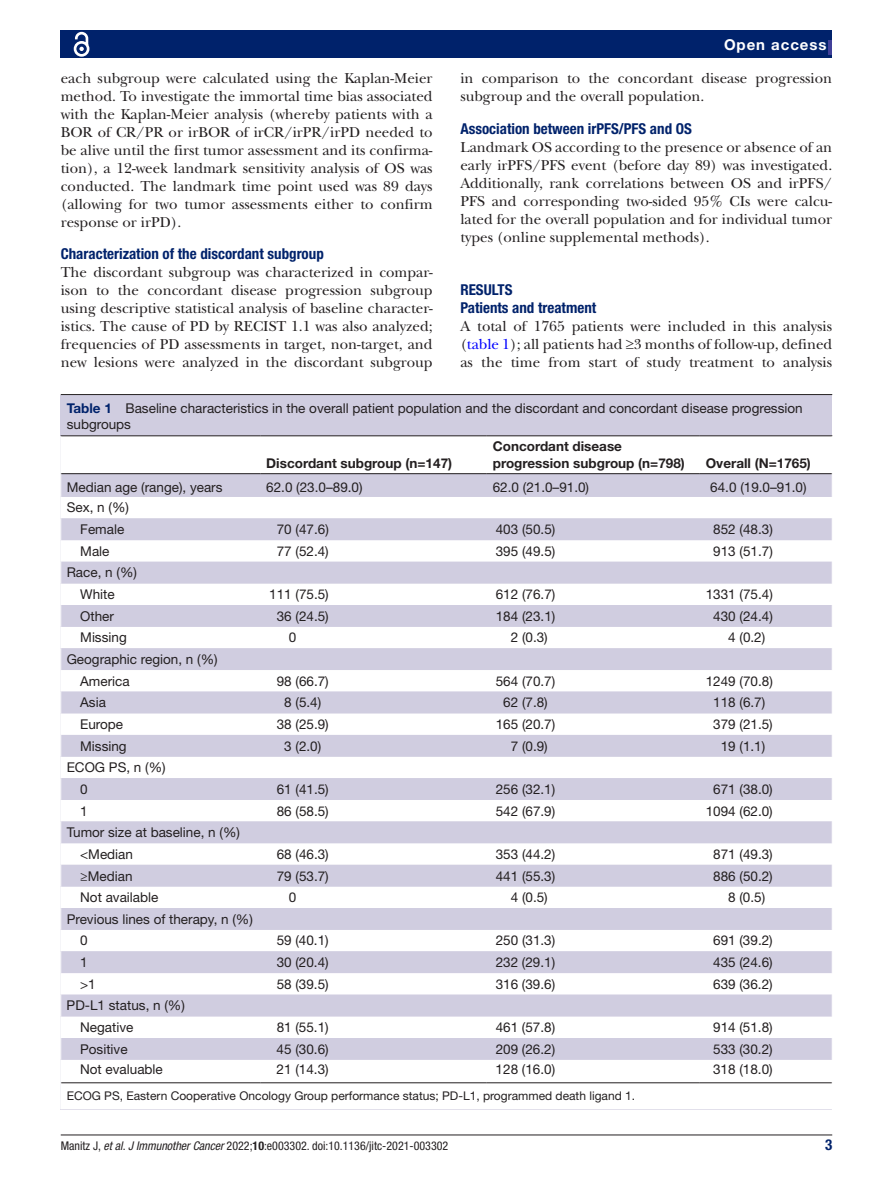
<style>
.page{position:relative;width:893px;height:1191px;background:#fff}
.page>*{position:absolute;margin:0;border:0;box-sizing:border-box;transform-origin:0 0}
.t1{font:15px/18px "New Baskerville";color:#231f20;text-align:justify}
.t2{font:700 condensed 15px/18px "Helvetica Neue LT Std";color:#00226b}
.t3{font:700 15px "Helvetica Neue LT Std";letter-spacing:.065em;color:#fff}
.t4{font:13.5px/21.6px "Helvetica Neue LT Std";color:#231f20}
.t5{font:700 13.5px/16.2px "Helvetica Neue LT Std";color:#231f20}
.t6{font:12px "Helvetica Neue LT Std";color:#231f20}
.t7{font:condensed 12px "Helvetica Neue LT Std";color:#231f20}
.s1{color:#00f}
.s2{font-weight:700;color:#00226b}
.s3{font-style:italic}
.s4{font-weight:700}
</style>
<div class="page">
<hr style="left:61px;top:1134px;width:771px;height:1px;background:#231f20">
<div style="left:61px;top:31px;width:771px;height:27px;background:#00226b"></div>
<hr style="left:828px;top:40px;width:4px;height:15px;background:#414099">
<svg style="left:73px;top:31px;width:17px;height:26px"></svg>
<div style="left:61px;top:395px;width:771px;height:714px;background:#d0cde0"></div>
<hr style="left:61px;top:394px;width:771px;height:1px;background:#231f20">
<div style="left:61px;top:436px;width:771px;height:673px;background:#fff"></div>
<svg style="left:61px;top:474px;width:771px;height:585px"></svg>
<hr style="left:61px;top:435px;width:199px;height:1px;background:#231f20">
<hr style="left:61px;top:473px;width:199px;height:1px;background:#231f20">
<hr style="left:260px;top:435px;width:227px;height:1px;background:#231f20">
<hr style="left:260px;top:473px;width:227px;height:1px;background:#231f20">
<hr style="left:487px;top:435px;width:213px;height:1px;background:#231f20">
<hr style="left:487px;top:473px;width:213px;height:1px;background:#231f20">
<hr style="left:700px;top:435px;width:132px;height:1px;background:#231f20">
<hr style="left:700px;top:473px;width:132px;height:1px;background:#231f20">
<hr style="left:260px;top:1082px;width:227px;height:1px;background:#231f20">
<hr style="left:487px;top:1082px;width:213px;height:1px;background:#231f20">
<hr style="left:700px;top:1082px;width:132px;height:1px;background:#231f20">
<hr style="left:61px;top:1082px;width:199px;height:1px;background:#231f20">
<svg style="left:60px;top:474px;width:1px;height:610px"></svg>
<hr style="left:67px;top:1099px;width:765px;height:2px;background:#fff">
<p class="t3" style="left:724px;top:35px;width:104px">Open access</p>
<p class="t1" style="left:61px;top:69px;width:373px">each subgroup were calculated using the Kaplan-Meier method. To investigate the immortal time bias associated with the Kaplan-Meier analysis (whereby patients with a BOR of CR/PR or irBOR of irCR/irPR/irPD needed to be alive until the first tumor assessment and its confirma&shy;tion), a 12-week landmark sensitivity analysis of OS was conducted. The landmark time point used was 89 days (allowing for two tumor assessments either to confirm response or irPD).</p>
<p class="t2" style="left:61px;top:244px;width:265px">Characterization of the discordant subgroup</p>
<p class="t1" style="left:61px;top:263px;width:373px">The discordant subgroup was characterized in compar&shy;ison to the concordant disease progression subgroup using descriptive statistical analysis of baseline character&shy;istics. The cause of PD by RECIST 1.1 was also analyzed; frequencies of PD assessments in target, non-target, and new lesions were analyzed in the discordant subgroup</p>
<p class="t1" style="left:460px;top:69px;width:373px">in comparison to the concordant disease progression subgroup and the overall population.</p>
<p class="t2" style="left:460px;top:119px;width:233px">Association between irPFS/PFS and OS</p>
<p class="t1" style="left:460px;top:138px;width:373px">Landmark OS according to the presence or absence of an early irPFS/PFS event (before day 89) was investigated.<br>Additionally, rank correlations between OS and irPFS/ PFS and corresponding two-sided 95% CIs were calcu&shy;lated for the overall population and for individual tumor types (online supplemental methods).</p>
<p class="t2" style="left:460px;top:280px;width:137px">RESULTS<br>Patients and treatment</p>
<p class="t1" style="left:460px;top:317px;width:373px">A total of 1765 patients were included in this analysis (<span class="s1">table 1</span>); all patients had ≥3 months of follow-up, defined as the time from start of study treatment to analysis</p>
<p class="t4" style="left:67px;top:400px;width:737px;line-height:16.5px"><span class="s2">Table 1</span> Baseline characteristics in the overall patient population and the discordant and concordant disease progression subgroups</p>
<p class="t5" style="left:266px;top:454px;width:187px">Discordant subgroup (n=147)</p>
<p class="t5" style="left:493px;top:438px;width:194px">Concordant disease progression subgroup (n=798)</p>
<p class="t5" style="left:706px;top:454px;width:107px">Overall (N=1765)</p>
<p class="t4" style="left:67px;top:476px;width:157px">Median age (range), years</p>
<p class="t4" style="left:266px;top:476px;width:98px">62.0 (23.0–89.0)</p>
<p class="t4" style="left:493px;top:476px;width:98px">62.0 (21.0–91.0)</p>
<p class="t4" style="left:710px;top:476px;width:98px">64.0 (19.0–91.0)</p>
<p class="t4" style="left:80px;top:497px;width:50px;text-indent:-14px">Sex, n (%)<br>Female</p>
<p class="t4" style="left:277px;top:518px;width:54px">70 (47.6)</p>
<p class="t4" style="left:496px;top:518px;width:61px">403 (50.5)</p>
<p class="t4" style="left:713px;top:518px;width:61px">852 (48.3)</p>
<p class="t4" style="left:80px;top:540px;width:31px">Male</p>
<p class="t4" style="left:277px;top:540px;width:54px">77 (52.4)</p>
<p class="t4" style="left:496px;top:540px;width:61px">395 (49.5)</p>
<p class="t4" style="left:713px;top:540px;width:61px">913 (51.7)</p>
<p class="t4" style="left:80px;top:561px;width:58px;text-indent:-13px">Race, n (%)<br>White</p>
<p class="t4" style="left:269px;top:583px;width:61px">111 (75.5)</p>
<p class="t4" style="left:496px;top:583px;width:61px">612 (76.7)</p>
<p class="t4" style="left:706px;top:583px;width:69px">1331 (75.4)</p>
<p class="t4" style="left:80px;top:605px;width:35px">Other</p>
<p class="t4" style="left:277px;top:605px;width:54px">36 (24.5)</p>
<p class="t4" style="left:496px;top:605px;width:61px">184 (23.1)</p>
<p class="t4" style="left:713px;top:605px;width:61px">430 (24.4)</p>
<p class="t4" style="left:80px;top:626px;width:48px">Missing</p>
<p class="t4" style="left:289px;top:626px;width:9px">0</p>
<p class="t4" style="left:511px;top:626px;width:39px">2 (0.3)</p>
<p class="t4" style="left:728px;top:626px;width:39px">4 (0.2)</p>
<p class="t4" style="left:80px;top:648px;width:139px;text-indent:-14px">Geographic region, n (%)<br>America</p>
<p class="t4" style="left:277px;top:670px;width:54px">98 (66.7)</p>
<p class="t4" style="left:496px;top:670px;width:61px">564 (70.7)</p>
<p class="t4" style="left:706px;top:670px;width:69px">1249 (70.8)</p>
<p class="t4" style="left:80px;top:691px;width:27px">Asia</p>
<p class="t4" style="left:284px;top:691px;width:39px">8 (5.4)</p>
<p class="t4" style="left:503px;top:691px;width:46px">62 (7.8)</p>
<p class="t4" style="left:713px;top:691px;width:54px">118 (6.7)</p>
<p class="t4" style="left:80px;top:713px;width:45px">Europe</p>
<p class="t4" style="left:277px;top:713px;width:54px">38 (25.9)</p>
<p class="t4" style="left:496px;top:713px;width:61px">165 (20.7)</p>
<p class="t4" style="left:713px;top:713px;width:61px">379 (21.5)</p>
<p class="t4" style="left:80px;top:735px;width:48px">Missing</p>
<p class="t4" style="left:284px;top:735px;width:39px">3 (2.0)</p>
<p class="t4" style="left:511px;top:735px;width:39px">7 (0.9)</p>
<p class="t4" style="left:721px;top:735px;width:46px">19 (1.1)</p>
<p class="t4" style="left:80px;top:756px;width:87px;text-indent:-14px">ECOG PS, n (%)<br>0</p>
<p class="t4" style="left:277px;top:778px;width:54px">61 (41.5)</p>
<p class="t4" style="left:496px;top:778px;width:61px">256 (32.1)</p>
<p class="t4" style="left:713px;top:778px;width:61px">671 (38.0)</p>
<p class="t4" style="left:80px;top:799px;width:9px">1</p>
<p class="t4" style="left:277px;top:799px;width:54px">86 (58.5)</p>
<p class="t4" style="left:496px;top:799px;width:61px">542 (67.9)</p>
<p class="t4" style="left:706px;top:799px;width:69px">1094 (62.0)</p>
<p class="t4" style="left:80px;top:821px;width:161px;text-indent:-14px">Tumor size at baseline, n (%) &lt;Median</p>
<p class="t4" style="left:277px;top:843px;width:54px">68 (46.3)</p>
<p class="t4" style="left:496px;top:843px;width:61px">353 (44.2)</p>
<p class="t4" style="left:713px;top:843px;width:61px">871 (49.3)</p>
<p class="t4" style="left:80px;top:864px;width:54px">≥Median</p>
<p class="t4" style="left:277px;top:864px;width:54px">79 (53.7)</p>
<p class="t4" style="left:496px;top:864px;width:61px">441 (55.3)</p>
<p class="t4" style="left:713px;top:864px;width:61px">886 (50.2)</p>
<p class="t4" style="left:80px;top:886px;width:80px">Not available</p>
<p class="t4" style="left:289px;top:886px;width:9px">0</p>
<p class="t4" style="left:511px;top:886px;width:39px">4 (0.5)</p>
<p class="t4" style="left:728px;top:886px;width:39px">8 (0.5)</p>
<p class="t4" style="left:80px;top:908px;width:174px;text-indent:-14px">Previous lines of therapy, n (%)<br>0</p>
<p class="t4" style="left:277px;top:929px;width:54px">59 (40.1)</p>
<p class="t4" style="left:496px;top:929px;width:61px">250 (31.3)</p>
<p class="t4" style="left:713px;top:929px;width:61px">691 (39.2)</p>
<p class="t4" style="left:80px;top:951px;width:9px">1</p>
<p class="t4" style="left:277px;top:951px;width:54px">30 (20.4)</p>
<p class="t4" style="left:496px;top:951px;width:61px">232 (29.1)</p>
<p class="t4" style="left:713px;top:951px;width:61px">435 (24.6)</p>
<p class="t4" style="left:80px;top:973px;width:17px">&gt;1</p>
<p class="t4" style="left:277px;top:973px;width:54px">58 (39.5)</p>
<p class="t4" style="left:496px;top:973px;width:61px">316 (39.6)</p>
<p class="t4" style="left:713px;top:973px;width:61px">639 (36.2)</p>
<p class="t4" style="left:80px;top:994px;width:106px;text-indent:-13px">PD-L1 status, n (%)<br>Negative</p>
<p class="t4" style="left:277px;top:1016px;width:54px">81 (55.1)</p>
<p class="t4" style="left:496px;top:1016px;width:61px">461 (57.8)</p>
<p class="t4" style="left:713px;top:1016px;width:61px">914 (51.8)</p>
<p class="t4" style="left:80px;top:1038px;width:49px">Positive</p>
<p class="t4" style="left:277px;top:1038px;width:54px">45 (30.6)</p>
<p class="t4" style="left:496px;top:1038px;width:61px">209 (26.2)</p>
<p class="t4" style="left:713px;top:1038px;width:61px">533 (30.2)</p>
<p class="t4" style="left:80px;top:1058px;width:84px">Not evaluable</p>
<p class="t4" style="left:277px;top:1058px;width:54px">21 (14.3)</p>
<p class="t4" style="left:496px;top:1058px;width:61px">128 (16.0)</p>
<p class="t4" style="left:713px;top:1058px;width:61px">318 (18.0)</p>
<p class="t6" style="left:67px;top:1089px;width:570px">ECOG PS, Eastern Cooperative Oncology Group performance status; PD-L1, programmed death ligand 1.</p>
<p class="t7" style="left:61px;top:1138px;width:389px">Manitz J, <span class="s3">et al</span>. <span class="s3">J Immunother Cancer</span> 2022;<span class="s4">10</span>:e003302. doi:10.1136/jitc-2021-003302</p>
<p class="t2" style="left:825px;top:1135px;width:9px">3</p>
</div>
